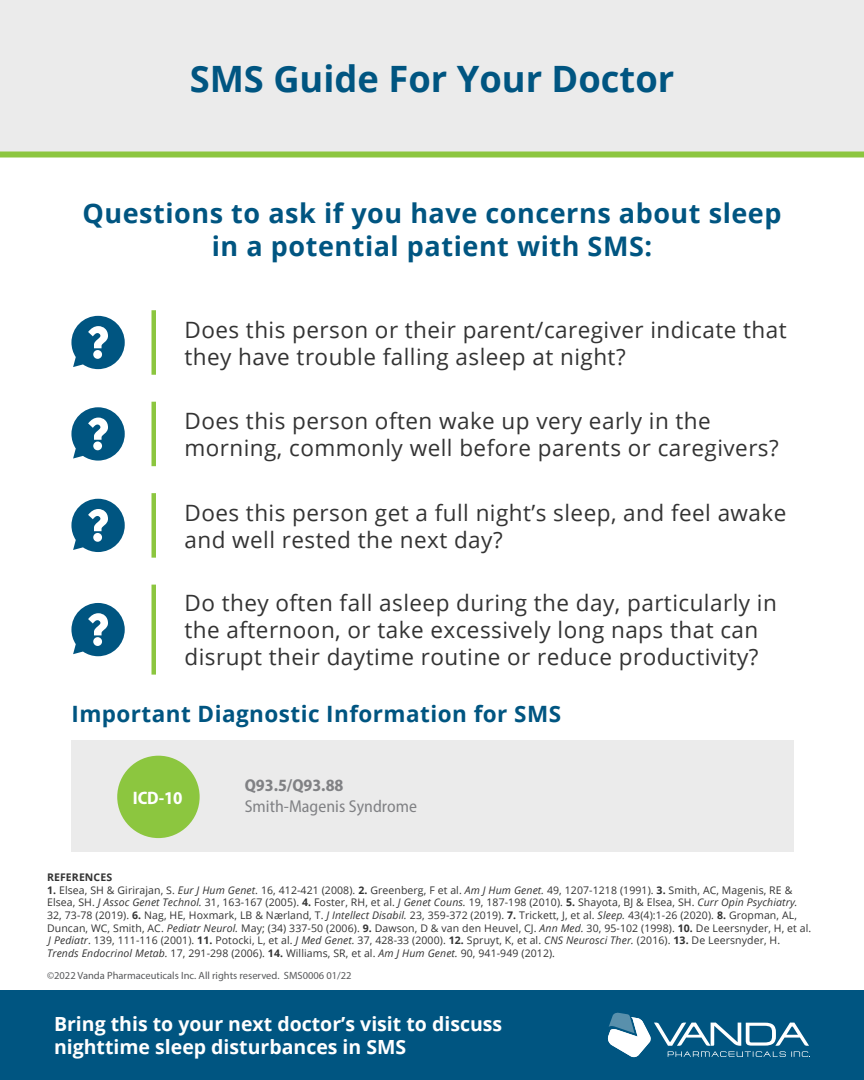
<style>
.page{position:relative;width:864px;height:1080px;background:#fff}
.page>*{position:absolute;margin:0;border:0;box-sizing:border-box;transform-origin:0 0}
.t1{font:700 36.3px "Open Sans";color:#005581}
.t2{font:700 27px/32.4px "Open Sans";letter-spacing:.02em;color:#005581;text-align:center}
.t3{font:22.5px/27px "Open Sans";letter-spacing:.02em;color:#333}
.t4{font:700 22.5px "Open Sans";letter-spacing:.02em;color:#005581}
.t5{font:700 19.5px/23.4px "Open Sans";color:#fff}
.t6{font:700 semi-condensed 18.15px "Myriad Pro";color:#fff}
.t7{font:semi-condensed 17.25px/21px "Myriad Pro";color:#808184}
.t8{font:10.5px/12.6px "Open Sans";letter-spacing:.01em;color:#333}
.t9{font:10.5px "Myriad Pro";color:#58595b}
.t10{font:700 10.5px "Open Sans";letter-spacing:.01em;color:#333}
.s1{font-weight:700}
.s2{font-style:italic}
</style>
<div class="page">
<div style="left:0;top:990px;width:864px;height:90px;background:#005581"></div>
<svg style="left:608px;top:1013px;width:202px;height:45px"></svg>
<hr style="left:152px;top:310px;width:4px;height:65px;background:#8cc63f">
<svg style="left:71px;top:316px;width:54px;height:53px"></svg>
<hr style="left:152px;top:402px;width:4px;height:64px;background:#8cc63f">
<svg style="left:71px;top:407px;width:54px;height:54px"></svg>
<hr style="left:152px;top:493px;width:4px;height:65px;background:#8cc63f">
<svg style="left:71px;top:499px;width:54px;height:53px"></svg>
<hr style="left:152px;top:585px;width:4px;height:90px;background:#8cc63f">
<svg style="left:71px;top:603px;width:54px;height:53px"></svg>
<div style="left:71px;top:741px;width:723px;height:111px;background:#ebebeb"></div>
<div style="left:117px;top:756px;width:83px;height:82px;background:#8cc63f;border-radius:50%"></div>
<div style="left:0;top:0;width:864px;height:156px;background:#ebebeb"></div>
<div style="left:0;top:152px;width:864px;height:6px;background:#8cc63f"></div>
<p class="t1" style="left:190px;top:53px;width:486px">SMS Guide For Your Doctor</p>
<p class="t2" style="left:82px;top:197px;width:701px">Questions to ask if you have concerns about sleep in a potential patient with SMS:</p>
<p class="t3" style="left:184px;top:315px;width:604px">Does this person or their parent/caregiver indicate that they have trouble falling asleep at night?</p>
<p class="t3" style="left:184px;top:407px;width:596px">Does this person often wake up very early in the morning, commonly well before parents or caregivers?</p>
<p class="t3" style="left:184px;top:498px;width:603px">Does this person get a full night’s sleep, and feel awake and well rested the next day?</p>
<p class="t3" style="left:184px;top:589px;width:594px">Do they often fall asleep during the day, particularly in the afternoon, or take excessively long naps that can disrupt their daytime routine or reduce productivity?</p>
<p class="t4" style="left:71px;top:698px;width:491px">Important Diagnostic Information for SMS</p>
<p class="t6" style="left:133px;top:786px;width:51px">ICD-10</p>
<p class="t7" style="left:245px;top:774px;width:174px"><span class="s1">Q93.5/Q93.88<br></span>Smith-Magenis Syndrome</p>
<p class="t10" style="left:47px;top:870px;width:67px">REFERENCES</p>
<p class="t8" style="left:47px;top:883px;width:766px"><span class="s1">1.</span> Elsea, SH &amp; Girirajan, S. <span class="s2">Eur J Hum Genet</span>. 16, 412-421 (2008). <span class="s1">2.</span> Greenberg, F et al. <span class="s2">Am J Hum Genet.</span> 49, 1207-1218 (1991). <span class="s1">3.</span> Smith, AC, Magenis, RE &amp; Elsea, SH. <span class="s2">J Assoc Genet Technol.</span> 31, 163-167 (2005). <span class="s1">4.</span> Foster, RH, et al. <span class="s2">J Genet Couns.</span> 19, 187-198 (2010). <span class="s1">5.</span> Shayota, BJ &amp; Elsea, SH. <span class="s2">Curr Opin Psychiatry.<br></span>32, 73-78 (2019). <span class="s1">6.</span> Nag, HE, Hoxmark, LB &amp; Nærland, T. <span class="s2">J Intellect Disabil.</span> 23, 359-372 (2019). <span class="s1">7.</span> Trickett, J, et al. <span class="s2">Sleep.</span> 43(4):1-26 (2020). <span class="s1">8.</span> Gropman, AL, Duncan, WC, Smith, AC. <span class="s2">Pediatr Neurol.</span> May; (34) 337-50 (2006). <span class="s1">9.</span> Dawson, D &amp; van den Heuvel, CJ. <span class="s2">Ann Med.</span> 30, 95-102 (1998). <span class="s1">10.</span> De Leersnyder, H, et al.<br><span class="s2">J Pediatr</span>. 139, 111-116 (2001). <span class="s1">11.</span> Potocki, L, et al. <span class="s2">J Med Genet.</span> 37, 428-33 (2000). <span class="s1">12.</span> Spruyt, K, et al. <span class="s2">CNS Neurosci Ther.</span> (2016). <span class="s1">13.</span> De Leersnyder, H.<br><span class="s2">Trends Endocrinol Metab.</span> 17, 291-298 (2006). <span class="s1">14.</span> Williams, SR, et al. <span class="s2">Am J Hum Genet.</span> 90, 941-949 (2012).</p>
<p class="t9" style="left:47px;top:969px;width:306px">©2022 Vanda Pharmaceuticals Inc. All rights reserved. SMS0006 01/22</p>
<p class="t5" style="left:54px;top:1012px;width:450px">Bring this to your next doctor’s visit to discuss nighttime sleep disturbances in SMS</p>
</div>
